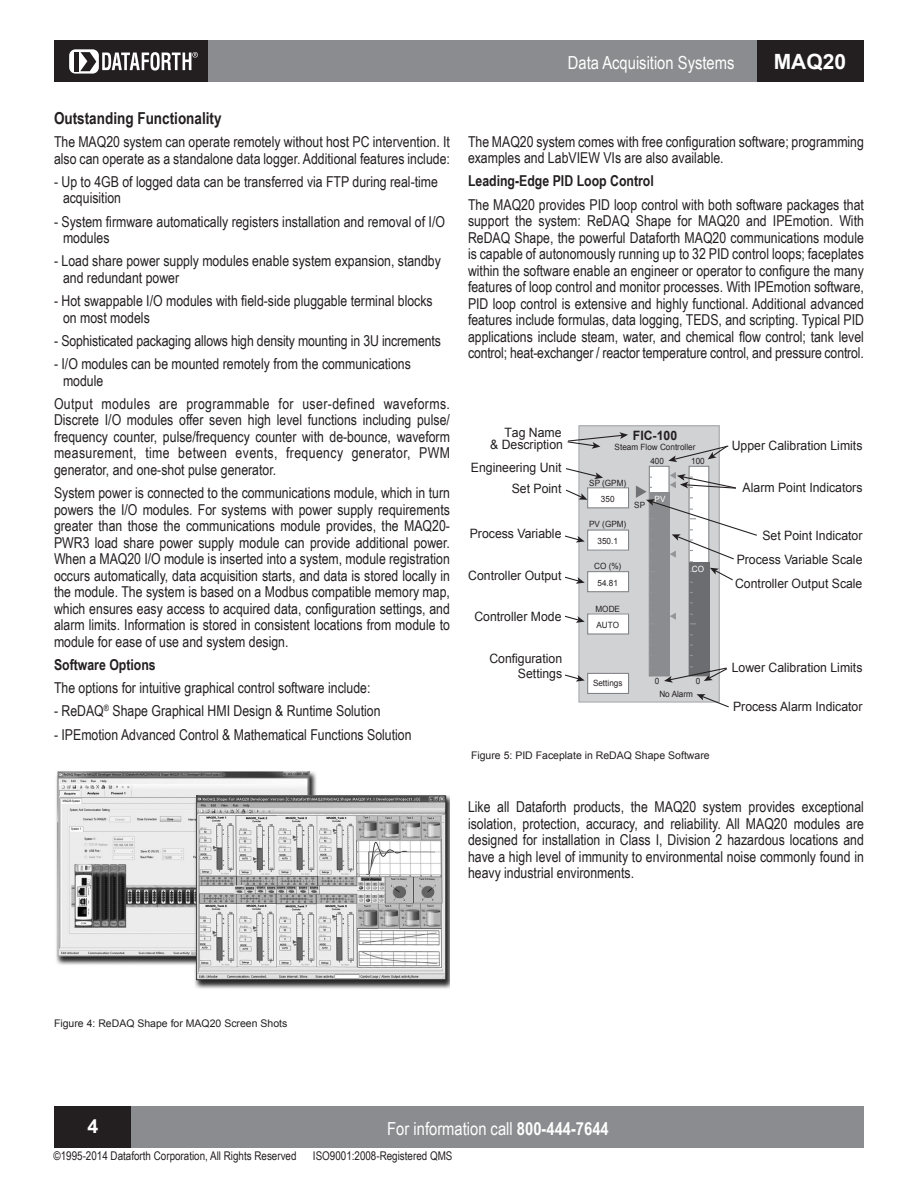
<style>
.page{position:relative;width:918px;height:1188px;background:#fff}
.page>*{position:absolute;margin:0;border:0;box-sizing:border-box;transform-origin:0 0}
.t1{font:700 21px "Arial";color:#fff}
.t2{font:700 19.5px "Arial";color:#fff}
.t3{font:18px "Arial Narrow";color:#fff}
.t4{font:700 16.5px "Arial Narrow";color:#231f20}
.t5{font:15px/16.5px "Arial Narrow";color:#231f20}
.t6{font:700 15px "Arial Narrow";color:#231f20}
.t7{font:12.9px/12.9px "Arial";color:#231f20;text-align:right;scale:.95 1}
.t8{font:700 12.9px "Arial";color:#231f20;scale:.95 1}
.t9{font:12px "Arial Narrow";color:#231f20}
.t10{font:10.5px "Arial";color:#231f20}
.t11{font:8.55px "Arial";color:#231f20;scale:.95 1}
.t12{font:8.55px "Arial";color:#fff;scale:.95 1}
.s1{font-weight:700}
</style>
<div class="page">
<div style="left:54px;top:40px;width:155px;height:42px;background:#231f20"></div>
<div style="left:69px;top:49px;width:30px;height:25px;background:#fff;border-radius:6px"></div>
<div style="left:74px;top:52px;width:5px;height:19px;background:#231f20"></div>
<svg style="left:80px;top:52px;width:16px;height:19px"></svg>
<svg style="left:102px;top:52px;width:96px;height:19px"></svg>
<div style="left:755px;top:40px;width:109px;height:42px;background:#231f20"></div>
<div style="left:208px;top:40px;width:549px;height:42px;background:#8a8c8f"></div>
<div style="left:54px;top:1106px;width:80px;height:42px;background:#231f20"></div>
<div style="left:132px;top:1106px;width:732px;height:42px;background:#8a8c8f"></div>
<div style="left:579px;top:426px;width:140px;height:276px;background:#d1d2d4"></div>
<div style="left:578px;top:425px;width:142px;height:278px;border:1px solid #a8a9ad"></div>
<div style="left:649px;top:466px;width:21px;height:210px;border:1px solid #808285"></div>
<div style="left:588px;top:614px;width:41px;height:20px;background:#fff"></div>
<div style="left:587px;top:613px;width:42px;height:22px;border:1px solid #808285"></div>
<div style="left:588px;top:673px;width:41px;height:20px;background:#fff"></div>
<div style="left:587px;top:673px;width:42px;height:21px;border:1px solid #808285"></div>
<div style="left:588px;top:488px;width:41px;height:20px;background:#fff"></div>
<div style="left:587px;top:487px;width:42px;height:21px;border:1px solid #808285"></div>
<div style="left:588px;top:530px;width:41px;height:20px;background:#fff"></div>
<div style="left:587px;top:530px;width:42px;height:21px;border:1px solid #808285"></div>
<div style="left:588px;top:572px;width:41px;height:20px;background:#fff"></div>
<div style="left:587px;top:571px;width:42px;height:21px;border:1px solid #808285"></div>
<div style="left:650px;top:492px;width:19px;height:184px;background:#8a8c8f"></div>
<svg style="left:567px;top:432px;width:61px;height:17px"></svg>
<svg style="left:566px;top:467px;width:37px;height:12px"></svg>
<svg style="left:565px;top:489px;width:22px;height:11px"></svg>
<svg style="left:565px;top:535px;width:20px;height:8px"></svg>
<svg style="left:565px;top:576px;width:20px;height:8px"></svg>
<svg style="left:565px;top:615px;width:20px;height:8px"></svg>
<svg style="left:710px;top:568px;width:23px;height:13px"></svg>
<svg style="left:565px;top:674px;width:20px;height:8px"></svg>
<div style="left:689px;top:562px;width:21px;height:114px;background:#6c6d70"></div>
<svg style="left:670px;top:613px;width:6px;height:7px"></svg>
<svg style="left:636px;top:472px;width:121px;height:90px"></svg>
<svg style="left:668px;top:445px;width:61px;height:17px"></svg>
<svg style="left:697px;top:694px;width:32px;height:14px"></svg>
<svg style="left:664px;top:666px;width:64px;height:17px"></svg>
<img style="left:56px;top:771px;width:394px;height:218px">
<p class="t4" style="left:54px;top:106px;width:169px">Outstanding Functionality</p>
<p class="t5" style="left:54px;top:133px;width:397px">The MAQ20 system can operate remotely without host PC intervention. It also can operate as a standalone data logger. Additional features include:</p>
<p class="t5" style="left:63px;top:173px;width:377px;text-indent:-9px">- Up to 4GB of logged data can be transferred via FTP during real-time acquisition</p>
<p class="t5" style="left:63px;top:213px;width:384px;text-indent:-9px">- System firmware automatically registers installation and removal of I/O modules</p>
<p class="t5" style="left:63px;top:252px;width:379px;text-indent:-9px">- Load share power supply modules enable system expansion, standby and redundant power</p>
<p class="t5" style="left:63px;top:292px;width:371px;text-indent:-9px">- Hot swappable I/O modules with field-side pluggable terminal blocks on most models</p>
<p class="t5" style="left:54px;top:332px;width:388px">- Sophisticated packaging allows high density mounting in 3U increments</p>
<p class="t5" style="left:63px;top:355px;width:349px;text-indent:-9px">- I/O modules can be mounted remotely from the communications module</p>
<p class="t5" style="left:54px;top:395px;width:397px;text-align:justify">Output modules are programmable for user-defined waveforms.<br>Discrete I/O modules offer seven high level functions including pulse/ frequency counter, pulse/frequency counter with de-bounce, waveform measurement, time between events, frequency generator, PWM generator, and one-shot pulse generator.</p>
<p class="t5" style="left:54px;top:484px;width:397px;text-align:justify">System power is connected to the communications module, which in turn powers the I/O modules. For systems with power supply requirements greater than those the communications module provides, the MAQ20- PWR3 load share power supply module can provide additional power.<br>When a MAQ20 I/O module is inserted into a system, module registration occurs automatically, data acquisition starts, and data is stored locally in the module. The system is based on a Modbus compatible memory map, which ensures easy access to acquired data, configuration settings, and alarm limits. Information is stored in consistent locations from module to module for ease of use and system design.</p>
<p class="t6" style="left:54px;top:653px;width:103px">Software Options</p>
<p class="t5" style="left:54px;top:679px;width:318px">The options for intuitive graphical control software include:</p>
<p class="t5" style="left:54px;top:702px;width:328px">- ReDAQ<sup>®</sup> Shape Graphical HMI Design &amp; Runtime Solution</p>
<p class="t5" style="left:54px;top:726px;width:359px">- IPEmotion Advanced Control &amp; Mathematical Functions Solution</p>
<p class="t3" style="left:568px;top:49px;width:168px">Data Acquisition Systems</p>
<h1 class="t1" style="left:774px;top:48px;width:74px">MAQ20</h1>
<p class="t5" style="left:468px;top:132px;width:397px">The MAQ20 system comes with free configuration software; programming examples and LabVIEW VIs are also available.</p>
<p class="t6" style="left:468px;top:170px;width:187px">Leading-Edge PID Loop Control</p>
<p class="t5" style="left:468px;top:195px;width:398px;text-align:justify">The MAQ20 provides PID loop control with both software packages that support the system: ReDAQ Shape for MAQ20 and IPEmotion. With ReDAQ Shape, the powerful Dataforth MAQ20 communications module is capable of autonomously running up to 32 PID control loops; faceplates within the software enable an engineer or operator to configure the many features of loop control and monitor processes. With IPEmotion software, PID loop control is extensive and highly functional. Additional advanced features include formulas, data logging, TEDS, and scripting. Typical PID applications include steam, water, and chemical flow control; tank level control; heat-exchanger / reactor temperature control, and pressure control.</p>
<p class="t7" style="left:490px;top:426px;width:78px">Tag Name<br>&amp; Description</p>
<p class="t7" style="left:471px;top:458px;width:97px;line-height:20.9px">Engineering Unit<br>Set Point</p>
<p class="t7" style="left:470px;top:527px;width:98px">Process Variable</p>
<p class="t7" style="left:468px;top:569px;width:100px">Controller Output</p>
<p class="t7" style="left:474px;top:610px;width:93px">Controller Mode</p>
<p class="t7" style="left:489px;top:652px;width:78px;line-height:14.7px">Configuration<br>Settings</p>
<p class="t8" style="left:633px;top:427px;width:48px">FIC-100</p>
<p class="t11" style="left:615px;top:442px;width:87px">Steam Flow Controller</p>
<p class="t11" style="left:589px;top:477px;width:41px">SP (GPM)</p>
<p class="t11" style="left:634px;top:500px;width:13px">SP</p>
<p class="t11" style="left:650px;top:456px;width:16px">400</p>
<p class="t11" style="left:691px;top:456px;width:16px">100</p>
<p class="t11" style="left:601px;top:493px;width:16px">350</p>
<p class="t12" style="left:655px;top:494px;width:13px">PV</p>
<p class="t11" style="left:589px;top:519px;width:41px">PV (GPM)</p>
<p class="t11" style="left:594px;top:561px;width:30px">CO (%)</p>
<p class="t11" style="left:596px;top:603px;width:27px">MODE</p>
<p class="t11" style="left:598px;top:535px;width:23px">350.1</p>
<p class="t11" style="left:598px;top:577px;width:23px">54.81</p>
<p class="t11" style="left:596px;top:619px;width:25px">AUTO</p>
<p class="t11" style="left:593px;top:678px;width:33px">Settings</p>
<p class="t12" style="left:692px;top:563px;width:14px">CO</p>
<p class="t11" style="left:655px;top:676px;width:6px">0</p>
<p class="t11" style="left:696px;top:676px;width:6px">0</p>
<p class="t11" style="left:659px;top:688px;width:37px">No Alarm</p>
<p class="t10" style="left:471px;top:749px;width:240px">Figure 5: PID Faceplate in ReDAQ Shape Software</p>
<p class="t7" style="left:732px;top:439px;width:139px">Upper Calibration Limits</p>
<p class="t7" style="left:743px;top:482px;width:128px">Alarm Point Indicators</p>
<p class="t7" style="left:737px;top:523px;width:134px;line-height:24.8px">Set Point Indicator<br>Process Variable Scale</p>
<p class="t7" style="left:735px;top:577px;width:136px">Controller Output Scale</p>
<p class="t7" style="left:732px;top:661px;width:139px">Lower Calibration Limits</p>
<p class="t7" style="left:733px;top:701px;width:138px">Process Alarm Indicator</p>
<p class="t5" style="left:468px;top:798px;width:397px;text-align:justify">Like all Dataforth products, the MAQ20 system provides exceptional isolation, protection, accuracy, and reliability. All MAQ20 modules are designed for installation in Class I, Division 2 hazardous locations and have a high level of immunity to environmental noise commonly found in heavy industrial environments.</p>
<p class="t10" style="left:54px;top:1016px;width:235px">Figure 4: ReDAQ Shape for MAQ20 Screen Shots</p>
<h2 class="t2" style="left:88px;top:1114px;width:12px">4</h2>
<p class="t3" style="left:387px;top:1115px;width:223px">For information call <span class="s1">800-444-7644</span></p>
<p class="t9" style="left:54px;top:1147px;width:244px">©1995-2014 Dataforth Corporation, All Rights Reserved</p>
<p class="t9" style="left:313px;top:1147px;width:141px">ISO9001:2008-Registered QMS</p>
</div>
